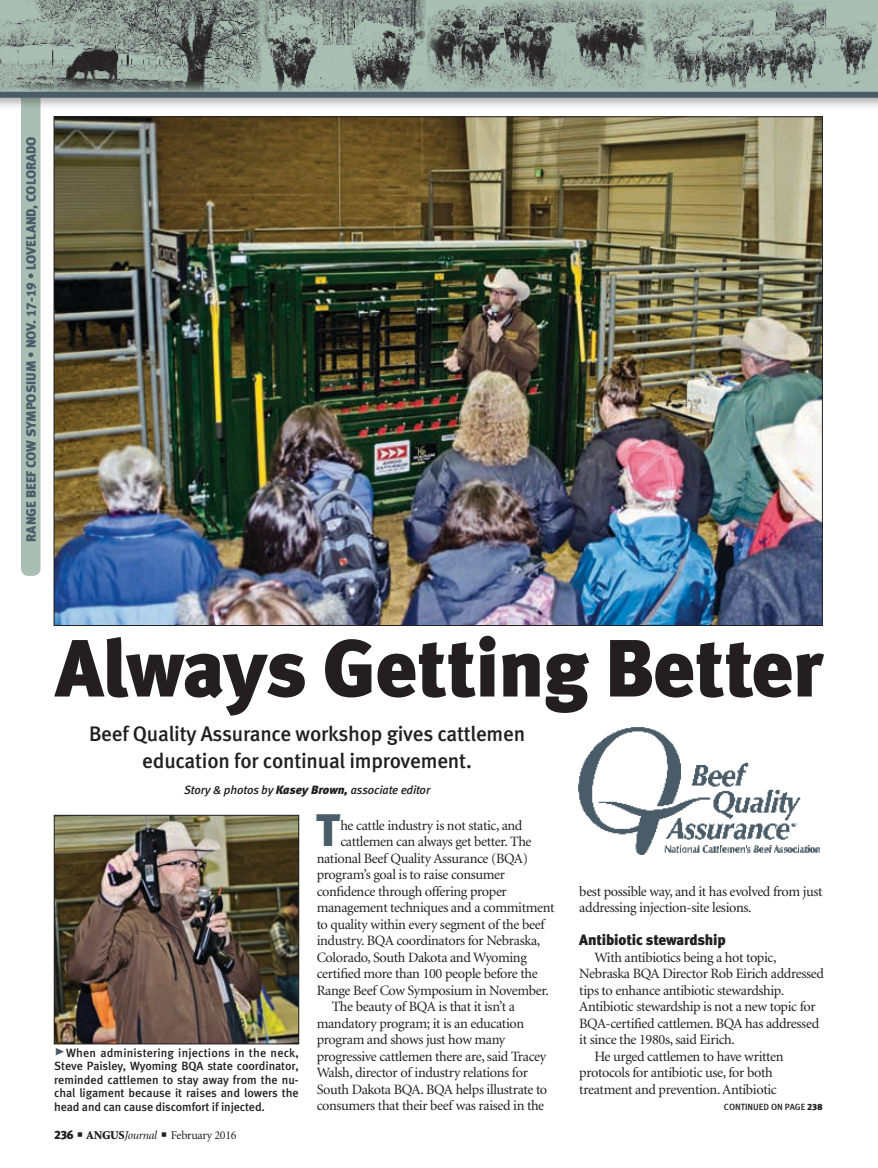
<style>
.page{position:relative;width:878px;height:1168px;background:#fff}
.page>*{position:absolute;margin:0;border:0;box-sizing:border-box;transform-origin:0 0}
.headline{font:81px "Meta Black LF";letter-spacing:-.01em;color:#231f20}
.Drop_Cap{font:45.45px "Meta Black LF";color:#495c68}
.deck{font:21px/27px "Meta Medium LF";letter-spacing:-.01em;color:#231f20;text-align:center}
.subhead{font:15px "Meta Black LF";letter-spacing:-.01em;color:#231f20}
.body_text{font:14.25px/16.5px "Minion";letter-spacing:-.025em;color:#231f20}
.Drop_Cap-2{font:14.25px "Minion";letter-spacing:-.025em;color:#231f20}
.byline{font:13.5px "Meta Black LF";color:#495c68}
.t1{font:12px/13.5px "Meta Medium LF";letter-spacing:-.01em;color:#231f20;text-align:justify}
.byline-2{font:italic 12px "Meta Medium LF";letter-spacing:-.01em;color:#231f20}
.t2{font:12px "Minion";letter-spacing:-.025em;color:#231f20}
.t3{font:9px "Meta Medium LF";color:#231f20}
.s1{font-family:"Meta Black LF"}
.s2{font-family:"Meta Black Caps Expert";font-size:21px;color:#495c68}
.s3{font-weight:900}
.s4{font-style:italic}
</style>
<div class="page">
<div style="left:21px;top:110px;width:19px;height:466px;background:#a9bfb3"></div>
<div style="left:0;top:0;width:878px;height:110px;background:#231f20;opacity:.35"></div>
<svg style="left:0;top:92px;width:878px;height:6px;background:#4d5f6b"></svg>
<img style="left:0;top:0;width:262px;height:92px">
<svg style="left:262px;top:0;width:164px;height:92px;background:#84928b"></svg>
<svg style="left:426px;top:0;width:221px;height:92px;background:#828e88"></svg>
<svg style="left:647px;top:0;width:231px;height:92px;background:#8f9f97"></svg>
<img style="left:56px;top:119px;width:764px;height:505px">
<img style="left:578px;top:727px;width:242px;height:128px">
<img style="left:56px;top:817px;width:241px;height:225px">
<div style="left:54px;top:815px;width:245px;height:229px;border:1px solid #231f20"></div>
<p class="byline" style="left:23px;top:542px;width:407px;rotate:-90deg">RANGE BEEF COW SYMPOSIUM • NOV. 17-19 • LOVELAND, COLORADO</p>
<p class="headline" style="left:55px;top:619px;width:769px">Always Getting Better</p>
<p class="deck" style="left:89px;top:720px;width:437px">Beef Quality Assurance workshop gives cattlemen education for continual improvement.</p>
<p class="byline-2" style="left:184px;top:782px;width:248px">Story &amp; photos by <span class="s1">Kasey Brown,</span> associate editor</p>
<p class="t1" style="left:54px;top:1045px;width:246px"><span class="s2">@</span>When administering injections in the neck, Steve Paisley, Wyoming BQA state coordinator, reminded cattlemen to stay away from the nu&shy;chal ligament because it raises and lowers the head and can cause discomfort if injected.</p>
<p class="t2" style="left:54px;top:1129px;width:184px"><span class="s1">236</span> ■ <span class="s3">ANGUS</span><span class="s4">Journal</span> ■ February 2016</p>
<p class="Drop_Cap" style="left:316px;top:803px;width:25px">T</p>
<p class="Drop_Cap-2" style="left:340px;top:818px;width:183px">he cattle industry is not static, and</p>
<p class="Drop_Cap-2" style="left:340px;top:834px;width:193px">cattlemen can always get better. The</p>
<p class="Drop_Cap-2" style="left:316px;top:851px;width:213px">national Beef Quality Assurance (BQA)</p>
<p class="Drop_Cap-2" style="left:316px;top:867px;width:190px">program’s goal is to raise consumer</p>
<p class="Drop_Cap-2" style="left:316px;top:884px;width:192px">confidence through offering proper</p>
<p class="Drop_Cap-2" style="left:316px;top:900px;width:239px">management techniques and a commitment</p>
<p class="Drop_Cap-2" style="left:316px;top:917px;width:229px">to quality within every segment of the beef</p>
<p class="Drop_Cap-2" style="left:316px;top:933px;width:225px">industry. BQA coordinators for Nebraska,</p>
<p class="Drop_Cap-2" style="left:316px;top:950px;width:212px">Colorado, South Dakota and Wyoming</p>
<p class="Drop_Cap-2" style="left:316px;top:966px;width:223px">certified more than 100 people before the</p>
<p class="Drop_Cap-2" style="left:316px;top:983px;width:234px">Range Beef Cow Symposium in November.</p>
<p class="body_text" style="left:316px;top:999px;width:232px;text-indent:15px">The beauty of BQA is that it isn’t a mandatory program; it is an education program and shows just how many progressive cattlemen there are, said Tracey Walsh, director of industry relations for South Dakota BQA. BQA helps illustrate to consumers that their beef was raised in the</p>
<p class="body_text" style="left:579px;top:883px;width:245px">best possible way, and it has evolved from just addressing injection-site lesions.</p>
<p class="subhead" style="left:579px;top:931px;width:148px">Antibiotic stewardship</p>
<p class="body_text" style="left:579px;top:949px;width:246px;text-indent:15px">With antibiotics being a hot topic, Nebraska BQA Director Rob Eirich addressed tips to enhance antibiotic stewardship.<br>Antibiotic stewardship is not a new topic for BQA-certified cattlemen. BQA has addressed it since the 1980s, said Eirich.</p>
<p class="body_text" style="left:579px;top:1048px;width:206px;text-indent:15px">He urged cattlemen to have written protocols for antibiotic use, for both treatment and prevention. Antibiotic</p>
<p class="t3" style="left:724px;top:1102px;width:100px">CONTINUED ON PAGE <span class="s1">238</span></p>
</div>
